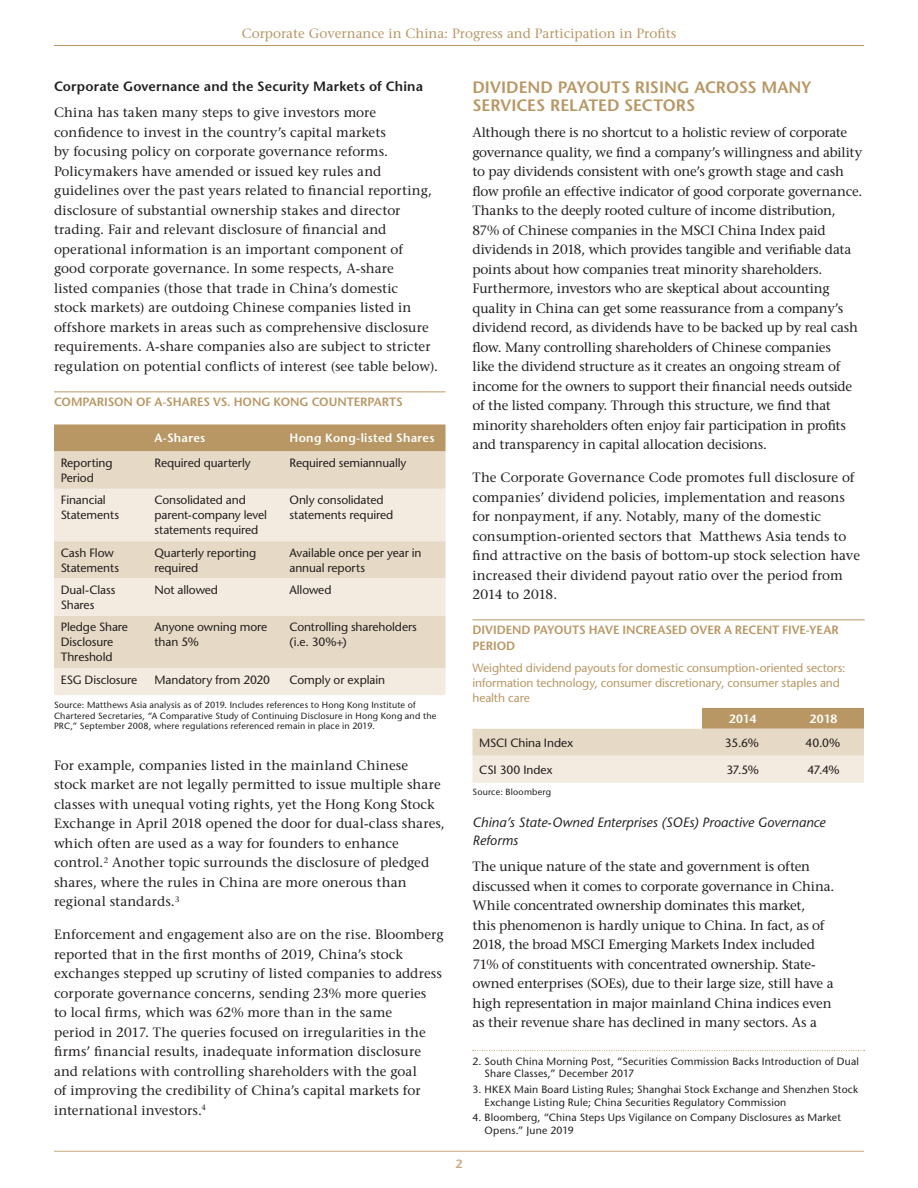
<style>
.page{position:relative;width:918px;height:1188px;background:#fff}
.page>*{position:absolute;margin:0;border:0;box-sizing:border-box;transform-origin:0 0}
._01_Primary_Subhead{font:600 16.5px/18px "Stone Sans Std";color:#b99764}
._01_Primary_Body{font:500 13.5px/19.5px "Stone Serif Std";letter-spacing:-.005em;color:#231f20}
._01_Secondary_Subhea{font:italic 500 13.5px/18px "Stone Sans Std";color:#231f20}
.t1{font:500 13.5px "Stone Serif Std";color:#b99764}
._01_Secondary_Subhea-2{font:600 13.5px "Stone Sans Std";letter-spacing:.01em;color:#231f20}
._03_Table_Body_Copy{font:500 12px/15px "Stone Sans Std";letter-spacing:-.01em;color:#231f20}
._03_Table_Body_Copy-2{font:500 12px/15px "Stone Sans Std";letter-spacing:-.01em;color:#b99764}
._03_Table_Title{font:600 12px/16.5px "Stone Sans Std";letter-spacing:-.005em;color:#b99764}
._03_Table_Column_Hea{font:600 12px "Stone Sans Std";letter-spacing:.025em;color:#fff}
.t2{font:600 12px "Stone Sans Std";color:#c5a87d}
._02_Footnote_no_rule{font:500 10.5px/12.6px "Stone Sans Std";letter-spacing:.015em;color:#231f20}
._02_Footnote_rule_ab{font:500 10.5px/12.6px "Stone Sans Std";letter-spacing:.015em;color:#231f20}
._03_Table_Footnote_S{font:500 9px/10.8px "Stone Sans Std";letter-spacing:.02em;color:#231f20}
</style>
<div class="page">
<hr style="left:54px;top:1151px;width:810px;height:1px;background:#c5a87d">
<hr style="left:54px;top:45px;width:810px;height:1px;background:#b99764">
<svg style="left:54px;top:424px;width:392px;height:28px;background:#bb9a69"></svg>
<div style="left:54px;top:452px;width:392px;height:37px;background:#e6d9c5"></div>
<svg style="left:54px;top:489px;width:392px;height:206px;background:#ede3d4"></svg>
<hr style="left:54px;top:391px;width:392px;height:1px;background:#b99764">
<svg style="left:473px;top:1050px;width:392px;height:1px"></svg>
<svg style="left:472px;top:708px;width:392px;height:75px"></svg>
<hr style="left:472px;top:619px;width:393px;height:1px;background:#b99764">
<p class="t1" style="left:242px;top:26px;width:436px">Corporate Governance in China: Progress and Participation in Profits</p>
<p class="_01_Secondary_Subhea-2" style="left:54px;top:78px;width:370px">Corporate Governance and the Security Markets of China</p>
<p class="_01_Primary_Body" style="left:54px;top:103px;width:385px">China has taken many steps to give investors more confidence to invest in the country’s capital markets<br>by focusing policy on corporate governance reforms.<br>Policymakers have amended or issued key rules and guidelines over the past years related to financial reporting, disclosure of substantial ownership stakes and director trading. Fair and relevant disclosure of financial and operational information is an important component of good corporate governance. In some respects, A-share<br>listed companies (those that trade in China’s domestic<br>stock markets) are outdoing Chinese companies listed in offshore markets in areas such as comprehensive disclosure requirements. A-share companies also are subject to stricter regulation on potential conflicts of interest (see table below).</p>
<p class="_03_Table_Title" style="left:54px;top:393px;width:350px">COMPARISON OF A-SHARES VS. HONG KONG COUNTERPARTS</p>
<p class="_03_Table_Column_Hea" style="left:154px;top:431px;width:52px">A-Shares</p>
<p class="_03_Table_Column_Hea" style="left:290px;top:431px;width:147px">Hong Kong-listed Shares</p>
<p class="_03_Table_Body_Copy" style="left:61px;top:455px;width:53px">Reporting<br>Period</p>
<p class="_03_Table_Body_Copy" style="left:154px;top:455px;width:98px">Required quarterly</p>
<p class="_03_Table_Body_Copy" style="left:290px;top:455px;width:118px">Required semiannually</p>
<p class="_03_Table_Body_Copy" style="left:61px;top:493px;width:60px">Financial<br>Statements</p>
<p class="_03_Table_Body_Copy" style="left:154px;top:493px;width:114px">Consolidated and parent-company level statements required</p>
<p class="_03_Table_Body_Copy" style="left:290px;top:493px;width:105px">Only consolidated statements required</p>
<p class="_03_Table_Body_Copy" style="left:61px;top:545px;width:60px">Cash Flow<br>Statements</p>
<p class="_03_Table_Body_Copy" style="left:154px;top:545px;width:103px">Quarterly reporting required</p>
<p class="_03_Table_Body_Copy" style="left:290px;top:545px;width:134px">Available once per year in annual reports</p>
<p class="_03_Table_Body_Copy" style="left:61px;top:582px;width:56px">Dual-Class<br>Shares</p>
<p class="_03_Table_Body_Copy" style="left:154px;top:582px;width:65px">Not allowed</p>
<p class="_03_Table_Body_Copy" style="left:290px;top:582px;width:44px">Allowed</p>
<p class="_03_Table_Body_Copy" style="left:61px;top:620px;width:69px">Pledge Share<br>Disclosure<br>Threshold</p>
<p class="_03_Table_Body_Copy" style="left:154px;top:620px;width:114px">Anyone owning more than 5%</p>
<p class="_03_Table_Body_Copy" style="left:290px;top:620px;width:129px">Controlling shareholders (i.e. 30%+)</p>
<p class="_03_Table_Body_Copy" style="left:61px;top:672px;width:78px">ESG Disclosure</p>
<p class="_03_Table_Body_Copy" style="left:154px;top:672px;width:117px">Mandatory from 2020</p>
<p class="_03_Table_Body_Copy" style="left:290px;top:672px;width:97px">Comply or explain</p>
<p class="_03_Table_Footnote_S" style="left:54px;top:699px;width:384px">Source: Matthews Asia analysis as of 2019. Includes references to Hong Kong Institute of<br>Chartered Secretaries, “A Comparative Study of Continuing Disclosure in Hong Kong and the<br>PRC,” September 2008, where regulations referenced remain in place in 2019.</p>
<p class="_01_Primary_Body" style="left:54px;top:755px;width:392px">For example, companies listed in the mainland Chinese<br>stock market are not legally permitted to issue multiple share classes with unequal voting rights, yet the Hong Kong Stock Exchange in April 2018 opened the door for dual-class shares, which often are used as a way for founders to enhance control.<sup>2</sup> Another topic surrounds the disclosure of pledged shares, where the rules in China are more onerous than regional standards.<sup>3</sup></p>
<p class="_01_Primary_Body" style="left:54px;top:925px;width:391px">Enforcement and engagement also are on the rise. Bloomberg reported that in the first months of 2019, China’s stock exchanges stepped up scrutiny of listed companies to address corporate governance concerns, sending 23% more queries<br>to local firms, which was 62% more than in the same<br>period in 2017. The queries focused on irregularities in the firms’ financial results, inadequate information disclosure and relations with controlling shareholders with the goal<br>of improving the credibility of China’s capital markets for international investors.<sup>4</sup></p>
<p class="_01_Primary_Subhead" style="left:472px;top:78px;width:341px">DIVIDEND PAYOUTS RISING ACROSS MANY<br>SERVICES RELATED SECTORS</p>
<p class="_01_Primary_Body" style="left:472px;top:123px;width:391px">Although there is no shortcut to a holistic review of corporate governance quality, we find a company’s willingness and ability to pay dividends consistent with one’s growth stage and cash flow profile an effective indicator of good corporate governance.<br>Thanks to the deeply rooted culture of income distribution, 87% of Chinese companies in the MSCI China Index paid dividends in 2018, which provides tangible and verifiable data points about how companies treat minority shareholders.<br>Furthermore, investors who are skeptical about accounting quality in China can get some reassurance from a company’s dividend record, as dividends have to be backed up by real cash flow. Many controlling shareholders of Chinese companies<br>like the dividend structure as it creates an ongoing stream of income for the owners to support their financial needs outside of the listed company. Through this structure, we find that minority shareholders often enjoy fair participation in profits and transparency in capital allocation decisions.</p>
<p class="_01_Primary_Body" style="left:472px;top:468px;width:389px">The Corporate Governance Code promotes full disclosure of companies’ dividend policies, implementation and reasons for nonpayment, if any. Notably, many of the domestic consumption-oriented sectors that Matthews Asia tends to find attractive on the basis of bottom-up stock selection have increased their dividend payout ratio over the period from 2014 to 2018.</p>
<p class="_03_Table_Title" style="left:472px;top:621px;width:368px">DIVIDEND PAYOUTS HAVE INCREASED OVER A RECENT FIVE-YEAR<br>PERIOD</p>
<p class="_03_Table_Body_Copy-2" style="left:472px;top:660px;width:375px">Weighted dividend payouts for domestic consumption-oriented sectors: information technology, consumer discretionary, consumer staples and health care</p>
<p class="_03_Table_Column_Hea" style="left:729px;top:711px;width:29px">2014</p>
<p class="_03_Table_Column_Hea" style="left:810px;top:711px;width:29px">2018</p>
<p class="_03_Table_Body_Copy" style="left:479px;top:735px;width:96px">MSCI China Index</p>
<p class="_03_Table_Body_Copy" style="left:725px;top:735px;width:36px">35.6%</p>
<p class="_03_Table_Body_Copy" style="left:806px;top:735px;width:36px">40.0%</p>
<p class="_03_Table_Body_Copy" style="left:479px;top:762px;width:75px">CSI 300 Index</p>
<p class="_03_Table_Body_Copy" style="left:726px;top:762px;width:34px">37.5%</p>
<p class="_03_Table_Body_Copy" style="left:807px;top:762px;width:34px">47.4%</p>
<p class="_03_Table_Footnote_S" style="left:472px;top:787px;width:80px">Source: Bloomberg</p>
<p class="_01_Secondary_Subhea" style="left:472px;top:813px;width:355px">China’s State-Owned Enterprises (SOEs) Proactive Governance<br>Reforms</p>
<p class="_01_Primary_Body" style="left:472px;top:857px;width:363px">The unique nature of the state and government is often discussed when it comes to corporate governance in China.<br>While concentrated ownership dominates this market,<br>this phenomenon is hardly unique to China. In fact, as of 2018, the broad MSCI Emerging Markets Index included 71% of constituents with concentrated ownership. State&shy;owned enterprises (SOEs), due to their large size, still have a high representation in major mainland China indices even as their revenue share has declined in many sectors. As a</p>
<p class="_02_Footnote_rule_ab" style="left:485px;top:1055px;width:376px;text-indent:-12px">2. South China Morning Post, “Securities Commission Backs Introduction of Dual<br>Share Classes,” December 2017</p>
<p class="_02_Footnote_no_rule" style="left:485px;top:1083px;width:375px;text-indent:-12px">3. HKEX Main Board Listing Rules; Shanghai Stock Exchange and Shenzhen Stock<br>Exchange Listing Rule; China Securities Regulatory Commission</p>
<p class="_02_Footnote_no_rule" style="left:485px;top:1111px;width:358px;text-indent:-12px">4. Bloomberg, “China Steps Ups Vigilance on Company Disclosures as Market<br>Opens.” June 2019</p>
<p class="t2" style="left:456px;top:1156px;width:8px">2</p>
</div>
